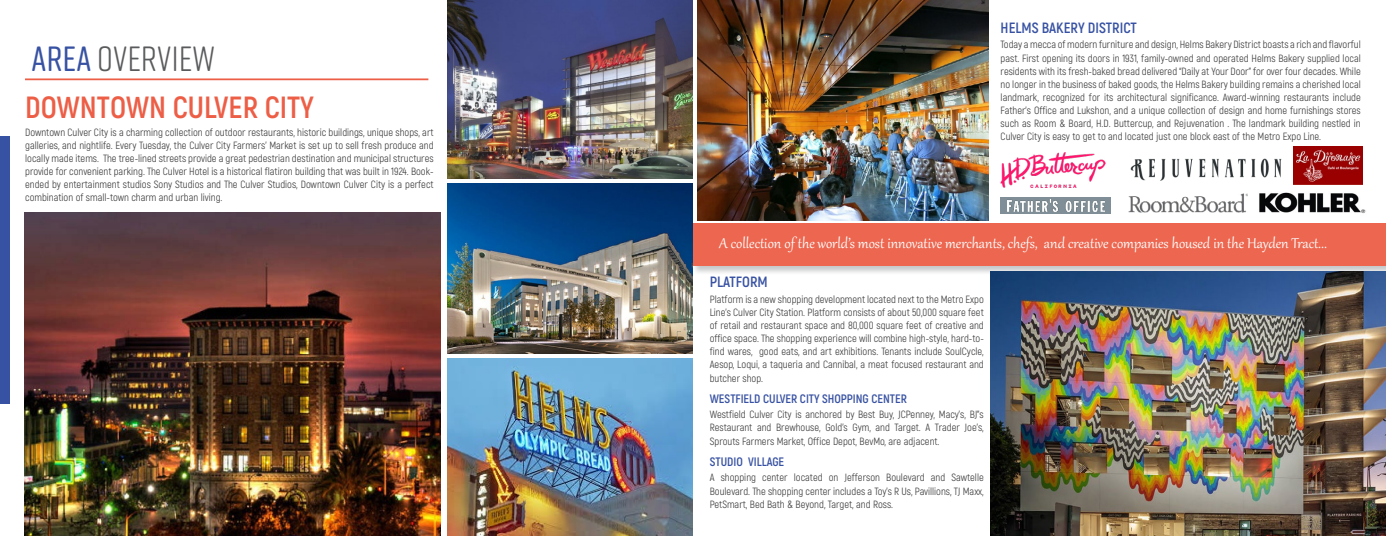
<style>
.page{position:relative;width:1386px;height:536px;background:#fff}
.page>*{position:absolute;margin:0;border:0;box-sizing:border-box;transform-origin:0 0}
.t1{font:35px "Rift Soft";letter-spacing:.01em;color:#5a5b5d}
.t2{font:700 30.62px "Akrobat";color:#ed5e46}
.t3{font:17.5px "Gabriola";color:#fff}
.t4{font:700 14.88px "Akrobat";color:#3852a3}
.t5{font:700 12.25px "Akrobat";color:#3852a3}
.t6{font:10.5px/13.1px "Akrobat";color:#414042;text-align:justify}
.s1{font-weight:500;color:#3852a3}
</style>
<div class="page">
<div style="left:0;top:136px;width:9px;height:267px;background:#3852a3"></div>
<img style="left:24px;top:212px;width:416px;height:324px">
<hr style="left:25px;top:78px;width:403px;height:2px;background:#ed5e46">
<img style="left:447px;top:0;width:246px;height:178px">
<img style="left:447px;top:183px;width:246px;height:170px">
<img style="left:447px;top:358px;width:246px;height:178px">
<div style="left:692px;top:223px;width:694px;height:52px;background:#aeb1b3;opacity:.75"></div>
<div style="left:693px;top:224px;width:693px;height:42px;background:#ed664f"></div>
<img style="left:697px;top:0;width:292px;height:220px">
<div style="left:1000px;top:197px;width:110px;height:17px;background:#808f97"></div>
<img style="left:1007px;top:199px;width:97px;height:13px">
<img style="left:1000px;top:152px;width:105px;height:35px">
<img style="left:1129px;top:193px;width:118px;height:19px">
<img style="left:1130px;top:158px;width:152px;height:23px">
<img style="left:1259px;top:184px;width:107px;height:29px">
<img style="left:1293px;top:146px;width:70px;height:38px">
<img style="left:990px;top:271px;width:396px;height:265px">
<h1 class="t1" style="left:32px;top:34px;width:185px"><span class="s1">AREA</span> OVERVIEW</h1>
<h2 class="t2" style="left:25px;top:88px;width:290px">DOWNTOWN CULVER CITY</h2>
<p class="t6" style="left:25px;top:125px;width:410px">Downtown Culver City is a charming collection of outdoor restaurants, historic buildings, unique shops, art galleries, and nightlife. Every Tuesday, the Culver City Farmers’ Market is set up to sell fresh produce and locally made items. The tree-lined streets provide a great pedestrian destination and municipal structures provide for convenient parking. The Culver Hotel is a historical flatiron building that was built in 1924. Book&shy;ended by entertainment studios Sony Studios and The Culver Studios, Downtown Culver City is a perfect combination of small-town charm and urban living.</p>
<h3 class="t4" style="left:1001px;top:18px;width:138px">HELMS BAKERY DISTRICT</h3>
<p class="t6" style="left:1001px;top:38px;width:362px">Today a mecca of modern furniture and design, Helms Bakery District boasts a rich and flavorful past. First opening its doors in 1931, family-owned and operated Helms Bakery supplied local residents with its fresh-baked bread delivered “Daily at Your Door” for over four decades. While no longer in the business of baked goods, the Helms Bakery building remains a cherished local landmark, recognized for its architectural significance. Award-winning restaurants include Father’s Office and Lukshon, and a unique collection of design and home furnishings stores such as Room &amp; Board, H.D. Buttercup, and Rejuvenation . The landmark building nestled in Culver City is easy to get to and located just one block east of the Metro Expo Line.</p>
<h3 class="t3" style="left:719px;top:232px;width:609px">A collection of the world’s most innovative merchants, chefs, and creative companies housed in the Hayden Tract...</h3>
<h3 class="t4" style="left:710px;top:272px;width:60px">PLATFORM</h3>
<p class="t6" style="left:710px;top:292px;width:276px">Platform is a new shopping development located next to the Metro Expo Line’s Culver City Station. Platform consists of about 50,000 square feet of retail and restaurant space and 80,000 square feet of creative and office space. The shopping experience will combine high-style, hard-to&shy;find wares, good eats, and art exhibitions. Tenants include SoulCycle, Aesop, Loqui, a taqueria and Cannibal, a meat focused restaurant and butcher shop.</p>
<p class="t5" style="left:710px;top:390px;width:199px">WESTFIELD CULVER CITY SHOPPING CENTER</p>
<p class="t6" style="left:710px;top:408px;width:276px">Westfield Culver City is anchored by Best Buy, JCPenney, Macy’s, BJ”s Restaurant and Brewhouse, Gold’s Gym, and Target. A Trader Joe’s, Sprouts Farmers Market, Office Depot, BevMo, are adjacent.</p>
<p class="t5" style="left:710px;top:453px;width:76px">STUDIO VILLAGE</p>
<p class="t6" style="left:710px;top:471px;width:276px">A shopping center located on Jefferson Boulevard and Sawtelle Boulevard. The shopping center includes a Toy’s R Us, Pavillions, TJ Maxx, PetSmart, Bed Bath &amp; Beyond, Target, and Ross.</p>
</div>
